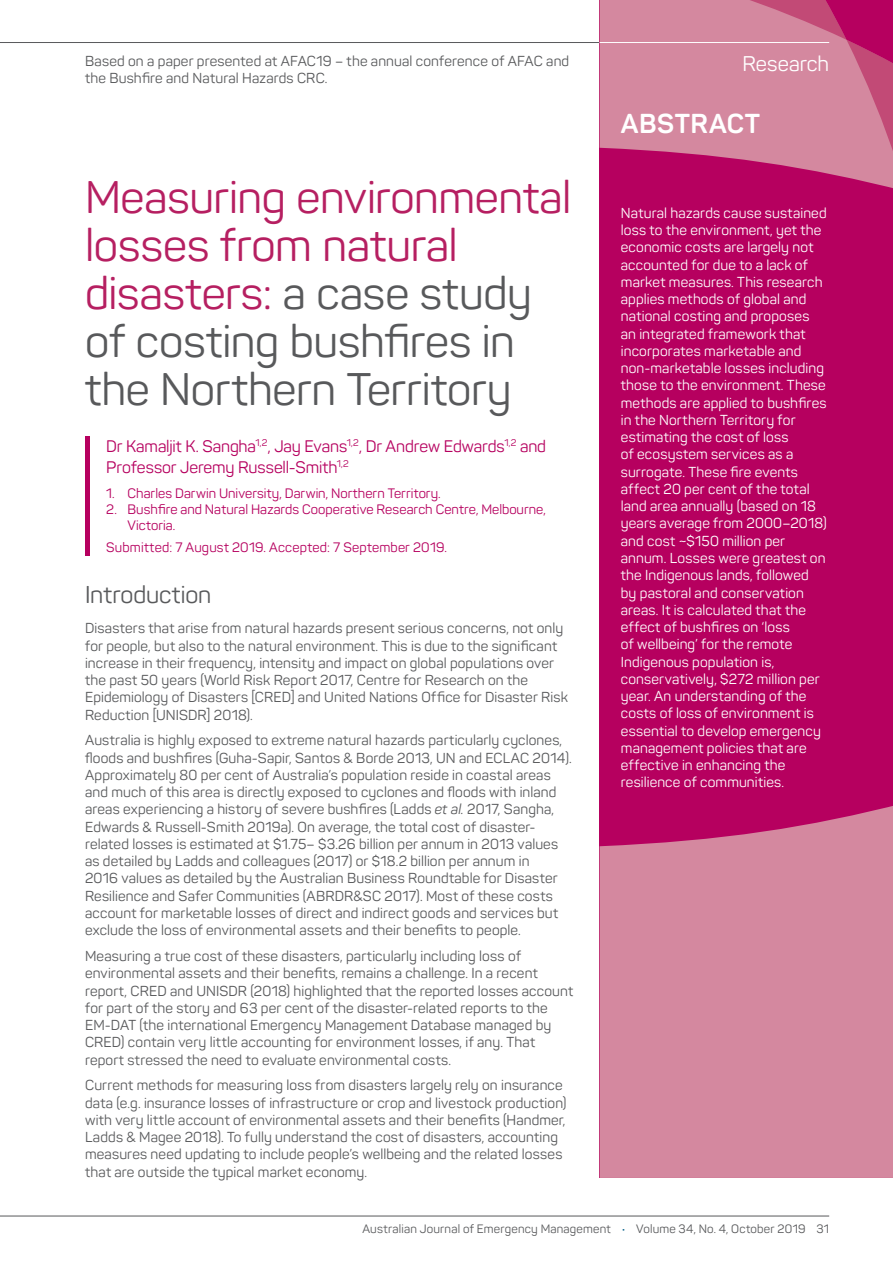
<style>
.page{position:relative;width:893px;height:1263px;background:#fff}
.page>*{position:absolute;margin:0;border:0;box-sizing:border-box;transform-origin:0 0}
.t1{font:45px/48px "Panton";letter-spacing:-.005em;color:#58595b}
.t2{font:700 27px "Panton";letter-spacing:.02em;color:#fff}
.t3{font:24px "Panton";color:#58595b}
.t4{font:21px "Panton";color:#fff}
.t5{font:16.5px/21px "Panton";letter-spacing:-.005em;color:#b6005f}
.t6{font:14.25px/17.2px "Panton";letter-spacing:.01em;color:#58595b}
.t7{font:14.25px/17.2px "Panton";letter-spacing:.01em;color:#fff}
.t8{font:13.5px/16.2px "Panton";letter-spacing:.01em;color:#b6005f}
.t9{font:12px "Panton";letter-spacing:.015em;color:#58595b}
.s1{color:#b61f61}
.s2{font-style:italic}
.s3{color:#005e87}
</style>
<div class="page">
<hr style="left:0;top:42px;width:829px;height:1px;background:#58595b">
<hr style="left:0;top:1216px;width:829px;height:1px;background:#58595b">
<div style="left:600px;top:0;width:293px;height:1178px;background:#b6005f"></div>
<div style="left:600px;top:0;width:100px;height:155px;background:#d4889f"></div>
<svg style="left:700px;top:0;width:193px;height:188px"></svg>
<hr style="left:600px;top:42px;width:229px;height:1px;background:#fff">
<hr style="left:85px;top:436px;width:4px;height:41px;background:#b6005f">
<hr style="left:85px;top:472px;width:4px;height:29px;background:#b6005f">
<hr style="left:85px;top:488px;width:4px;height:45px;background:#b6005f">
<hr style="left:85px;top:526px;width:4px;height:30px;background:#b6005f">
<div style="left:600px;top:806px;width:293px;height:372px;background:#d4889f"></div>
<p class="t6" style="left:85px;top:52px;width:486px">Based on a paper presented at AFAC19 – the annual conference of AFAC and</p>
<h3 class="t4" style="left:742px;top:51px;width:88px">Research</h3>
<p class="t6" style="left:85px;top:69px;width:244px">the Bushfire and Natural Hazards CRC.</p>
<h1 class="t1" style="left:85px;top:173px;width:488px"><span class="s1">Measuring environmental losses from natural disasters:</span> a case study of costing bushfires in the Northern Territory</h1>
<p class="t5" style="left:106px;top:436px;width:441px">Dr Kamaljit K. Sangha<sup>1,2</sup>, Jay Evans<sup>1,2</sup>, Dr Andrew Edwards<sup>1,2</sup> and<br>Professor Jeremy Russell-Smith<sup>1,2</sup></p>
<p class="t8" style="left:106px;top:485px;width:336px">1. Charles Darwin University, Darwin, Northern Territory.</p>
<p class="t8" style="left:128px;top:501px;width:420px;text-indent:-21px">2. Bushfire and Natural Hazards Cooperative Research Centre, Melbourne,<br>Victoria.</p>
<p class="t8" style="left:106px;top:539px;width:342px">Submitted: 7 August 2019. Accepted: 7 September 2019.</p>
<h3 class="t3" style="left:85px;top:580px;width:128px">Introduction</h3>
<p class="t6" style="left:85px;top:620px;width:484px">Disasters that arise from natural hazards present serious concerns, not only for people, but also to the natural environment. This is due to the significant increase in their frequency, intensity and impact on global populations over the past 50 years (World Risk Report 2017, Centre for Research on the Epidemiology of Disasters [CRED] and United Nations Office for Disaster Risk Reduction [UNISDR] 2018).</p>
<p class="t6" style="left:85px;top:732px;width:488px">Australia is highly exposed to extreme natural hazards particularly cyclones, floods and bushfires (Guha-Sapir, Santos &amp; Borde 2013, UN and ECLAC 2014).<br>Approximately 80 per cent of Australia’s population reside in coastal areas and much of this area is directly exposed to cyclones and floods with inland areas experiencing a history of severe bushfires (Ladds <span class="s2">et al.</span> 2017, Sangha, Edwards &amp; Russell-Smith 2019a). On average, the total cost of disaster&shy;related losses is estimated at $1.75– $3.26 billion per annum in 2013 values as detailed by Ladds and colleagues (2017) or $18.2 billion per annum in<br>2016 values as detailed by the Australian Business Roundtable for Disaster Resilience and Safer Communities (ABRDR&amp;SC 2017). Most of these costs account for marketable losses of direct and indirect goods and services but exclude the loss of environmental assets and their benefits to people.</p>
<p class="t6" style="left:85px;top:947px;width:490px">Measuring a true cost of these disasters, particularly including loss of environmental assets and their benefits, remains a challenge. In a recent report, CRED and UNISDR (2018) highlighted that the reported losses account for part of the story and 63 per cent of the disaster-related reports to the EM-DAT (the international Emergency Management Database managed by CRED) contain very little accounting for environment losses, if any. That report stressed the need to evaluate environmental costs.</p>
<p class="t6" style="left:85px;top:1076px;width:483px">Current methods for measuring loss from disasters largely rely on insurance data (e.g. insurance losses of infrastructure or crop and livestock production) with very little account of environmental assets and their benefits (Handmer, Ladds &amp; Magee 2018). To fully understand the cost of disasters, accounting measures need updating to include people’s wellbeing and the related losses that are outside the typical market economy.</p>
<h2 class="t2" style="left:621px;top:106px;width:141px">ABSTRACT</h2>
<p class="t7" style="left:621px;top:204px;width:207px">Natural hazards cause sustained loss to the environment, yet the economic costs are largely not accounted for due to a lack of market measures. This research applies methods of global and national costing and proposes an integrated framework that incorporates marketable and non-marketable losses including those to the environment. These methods are applied to bushfires in the Northern Territory for estimating the cost of loss<br>of ecosystem services as a surrogate. These fire events affect 20 per cent of the total land area annually (based on 18 years average from 2000–2018) and cost ~$150 million per annum. Losses were greatest on the Indigenous lands, followed by pastoral and conservation areas. It is calculated that the effect of bushfires on ‘loss<br>of wellbeing’ for the remote<br>Indigenous population is, conservatively, $272 million per year. An understanding of the costs of loss of environment is essential to develop emergency management policies that are effective in enhancing the resilience of communities.</p>
<p class="t9" style="left:362px;top:1221px;width:468px">Australian Journal of Emergency Management <span class="s3">•</span> Volume 34, No. 4, October 2019 31</p>
</div>
